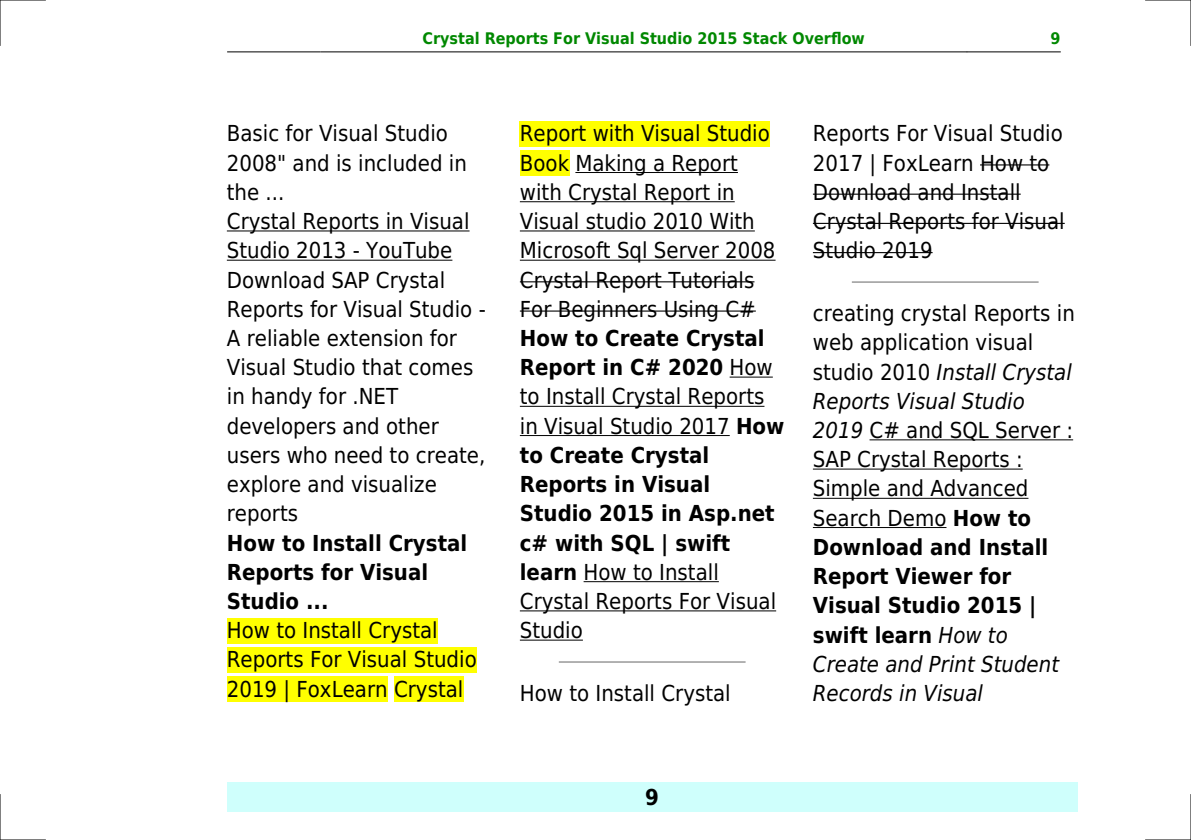
<style>
.page{position:relative;width:1191px;height:840px;background:#fff}
.page>*{position:absolute;margin:0;border:0;box-sizing:border-box;transform-origin:0 0}
.t1{font:22px/29.2px "DejaVu Sans Condensed";color:#000}
.t2{font:700 22px/29.2px "DejaVu Sans Condensed";color:#000}
.t3{font:700 16px "DejaVu Sans Condensed";color:#080}
.s1{font-weight:400}
.s2{font-style:italic}
.s3{font-weight:700}
</style>
<div class="page">
<hr style="left:227px;top:51px;width:93px;height:1px;background:#000">
<hr style="left:321px;top:51px;width:645px;height:1px;background:#000">
<hr style="left:967px;top:51px;width:93px;height:1px;background:#000">
<div style="left:227px;top:782px;width:850px;height:29px;background:#cffffc"></div>
<hr style="left:227px;top:230px;width:242px;height:1px;background:#000">
<hr style="left:227px;top:259px;width:225px;height:1px;background:#000">
<div style="left:227px;top:617px;width:211px;height:26px;background:#ff0"></div>
<div style="left:227px;top:646px;width:250px;height:26px;background:#ff0"></div>
<div style="left:227px;top:676px;width:161px;height:25px;background:#ff0"></div>
<div style="left:394px;top:676px;width:69px;height:25px;background:#ff0"></div>
<div style="left:520px;top:121px;width:250px;height:25px;background:#ff0"></div>
<div style="left:520px;top:150px;width:49px;height:26px;background:#ff0"></div>
<hr style="left:575px;top:172px;width:163px;height:1px;background:#000">
<hr style="left:520px;top:201px;width:214px;height:1px;background:#000">
<hr style="left:520px;top:230px;width:235px;height:1px;background:#000">
<hr style="left:520px;top:259px;width:255px;height:1px;background:#000">
<hr style="left:520px;top:281px;width:234px;height:1px;background:#000">
<hr style="left:520px;top:310px;width:236px;height:1px;background:#000">
<hr style="left:729px;top:376px;width:44px;height:1px;background:#000">
<hr style="left:520px;top:405px;width:244px;height:1px;background:#000">
<hr style="left:520px;top:435px;width:209px;height:1px;background:#000">
<hr style="left:583px;top:581px;width:136px;height:1px;background:#000">
<hr style="left:520px;top:610px;width:256px;height:1px;background:#000">
<hr style="left:520px;top:639px;width:63px;height:1px;background:#000">
<hr style="left:559px;top:661px;width:186px;height:1px;background:#999">
<hr style="left:980px;top:164px;width:69px;height:1px;background:#000">
<hr style="left:813px;top:193px;width:207px;height:2px;background:#000">
<hr style="left:813px;top:223px;width:251px;height:1px;background:#000">
<hr style="left:813px;top:252px;width:119px;height:1px;background:#000">
<hr style="left:852px;top:281px;width:185px;height:2px;background:#999">
<hr style="left:869px;top:439px;width:204px;height:1px;background:#000">
<hr style="left:813px;top:468px;width:209px;height:1px;background:#000">
<hr style="left:813px;top:497px;width:215px;height:1px;background:#000">
<hr style="left:813px;top:526px;width:133px;height:1px;background:#000">
<hr style="left:0;top:0;width:45px;height:1px;background:#000">
<hr style="left:1145px;top:0;width:46px;height:1px;background:#000">
<hr style="left:0;top:839px;width:45px;height:1px;background:#000">
<hr style="left:1145px;top:839px;width:46px;height:1px;background:#000">
<hr style="left:0;top:0;width:1px;height:45px;background:#000">
<hr style="left:0;top:794px;width:1px;height:45px;background:#000">
<hr style="left:1190px;top:0;width:1px;height:45px;background:#000">
<hr style="left:1190px;top:794px;width:1px;height:45px;background:#000">
<p class="t3" style="left:422px;top:29px;width:444px">Crystal Reports For Visual Studio 2015 Stack Overflow</p>
<p class="t3" style="left:1050px;top:29px;width:12px">9</p>
<p class="t1" style="left:227px;top:119px;width:260px">Basic for Visual Studio<br>2008" and is included in the ...<br>Crystal Reports in Visual<br>Studio 2013 - YouTube<br>Download SAP Crystal<br>Reports for Visual Studio -<br>A reliable extension for<br>Visual Studio that comes in handy for .NET developers and other users who need to create, explore and visualize reports</p>
<p class="t2" style="left:227px;top:528px;width:242px">How to Install Crystal<br>Reports for Visual<br>Studio ...</p>
<p class="t1" style="left:227px;top:615px;width:251px">How to Install Crystal<br>Reports For Visual Studio<br>2019 | FoxLearn Crystal</p>
<p class="t1" style="left:520px;top:119px;width:257px">Report with Visual Studio<br>Book Making a Report with Crystal Report in<br>Visual studio 2010 With<br>Microsoft Sql Server 2008<br>Crystal Report Tutorials<br>For Beginners Using C#</p>
<p class="t2" style="left:520px;top:323px;width:266px">How to Create Crystal<br>Report in C# 2020 <span class="s1">How to Install Crystal Reports in Visual Studio 2017</span> How to Create Crystal<br>Reports in Visual<br>Studio 2015 in Asp.net c# with SQL | swift learn <span class="s1">How to Install<br>Crystal Reports For Visual<br>Studio</span></p>
<p class="t1" style="left:520px;top:678px;width:212px">How to Install Crystal</p>
<p class="t1" style="left:813px;top:119px;width:253px">Reports For Visual Studio<br>2017 | FoxLearn How to<br>Download and Install<br>Crystal Reports for Visual<br>Studio 2019</p>
<p class="t1" style="left:813px;top:299px;width:263px">creating crystal Reports in web application visual studio 2010 <span class="s2">Install Crystal<br>Reports Visual Studio<br>2019</span> C# and SQL Server :<br>SAP Crystal Reports :<br>Simple and Advanced<br>Search Demo <span class="s3">How to<br>Download and Install<br>Report Viewer for<br>Visual Studio 2015 | swift learn</span> <span class="s2">How to<br>Create and Print Student<br>Records in Visual</span></p>
<p class="t2" style="left:645px;top:782px;width:15px">9</p>
</div>
